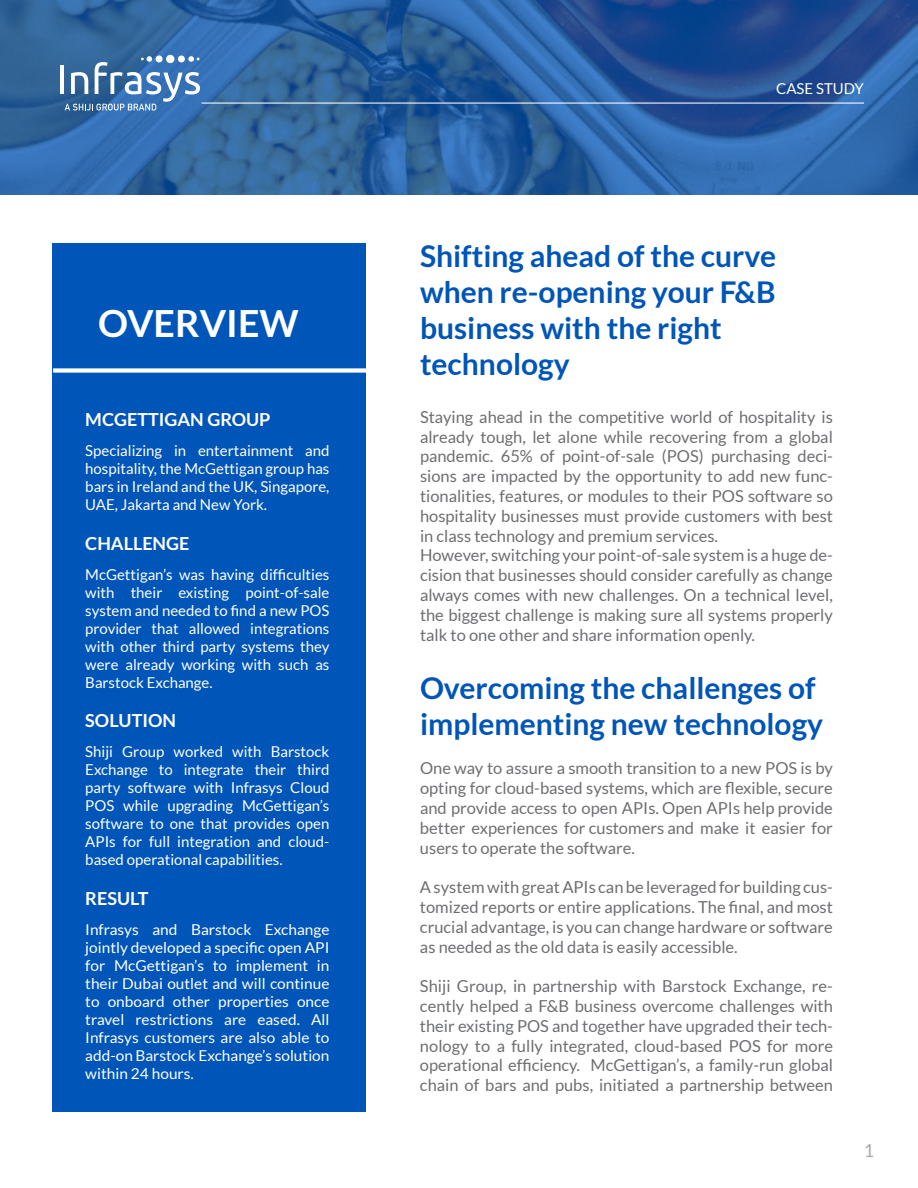
<style>
.page{position:relative;width:918px;height:1188px;background:#fff}
.page>*{position:absolute;margin:0;border:0;box-sizing:border-box;transform-origin:0 0}
.t1{font:700 37.5px "Lato";color:#fff}
.t2{font:700 30px/36px "Lato";color:#0055b8}
.t3{font:700 18px "Lato";color:#fff}
.t4{font:18px "Lato";color:#a7a9ac}
.t5{font:16.5px/19.8px "Lato";color:#6d6e71;text-align:justify}
.t6{font:15px/18px "Lato";color:#fff;text-align:justify}
</style>
<div class="page">
<svg style="left:0;top:0;width:918px;height:195px;background:#2b60a0"></svg>
<hr style="left:60px;top:65px;width:4px;height:29px;background:#fff">
<svg style="left:65px;top:56px;width:135px;height:55px;background:#5d89b9"></svg>
<hr style="left:202px;top:103px;width:662px;height:1px;background:#fff">
<div style="left:52px;top:243px;width:314px;height:869px;background:#0055b8"></div>
<div style="left:53px;top:368px;width:313px;height:5px;background:#fff"></div>
<h1 class="t1" style="left:98px;top:302px;width:202px">OVERVIEW</h1>
<p class="t3" style="left:85px;top:409px;width:187px">MCGETTIGAN GROUP</p>
<p class="t6" style="left:85px;top:442px;width:246px">Specializing in entertainment and hospitality, the McGettigan group has bars in Ireland and the UK, Singapore, UAE, Jakarta and New York.</p>
<p class="t3" style="left:85px;top:533px;width:106px">CHALLENGE</p>
<p class="t6" style="left:85px;top:565px;width:246px">McGettigan’s was having difficulties with their existing point-of-sale system and needed to find a new POS provider that allowed integrations with other third party systems they were already working with such as Barstock Exchange.</p>
<p class="t3" style="left:85px;top:710px;width:92px">SOLUTION</p>
<p class="t6" style="left:85px;top:743px;width:246px">Shiji Group worked with Barstock Exchange to integrate their third party software with Infrasys Cloud POS while upgrading McGettigan’s software to one that provides open APIs for full integration and cloud&shy;based operational capabilities.</p>
<p class="t3" style="left:85px;top:888px;width:65px">RESULT</p>
<p class="t6" style="left:85px;top:920px;width:246px">Infrasys and Barstock Exchange jointly developed a specific open API for McGettigan’s to implement in their Dubai outlet and will continue to onboard other properties once travel restrictions are eased. All Infrasys customers are also able to add-on Barstock Exchange’s solution within 24 hours.</p>
<p class="t6" style="left:776px;top:79px;width:89px">CASE STUDY</p>
<h2 class="t2" style="left:420px;top:238px;width:358px">Shifting ahead of the curve when re-opening your F&amp;B business with the right technology</h2>
<p class="t5" style="left:420px;top:407px;width:415px;text-align:left">Staying ahead in the competitive world of hospitality is already tough, let alone while recovering from a global pandemic. 65% of point-of-sale (POS) purchasing deci&shy;sions are impacted by the opportunity to add new func&shy;tionalities, features, or modules to their POS software so hospitality businesses must provide customers with best in class technology and premium services.<br>However, switching your point-of-sale system is a huge de&shy;cision that businesses should consider carefully as change always comes with new challenges. On a technical level, the biggest challenge is making sure all systems properly talk to one other and share information openly.</p>
<h2 class="t2" style="left:420px;top:670px;width:405px">Overcoming the challenges of implementing new technology</h2>
<p class="t5" style="left:420px;top:758px;width:414px">One way to assure a smooth transition to a new POS is by opting for cloud-based systems, which are flexible, secure and provide access to open APIs. Open APIs help provide better experiences for customers and make it easier for users to operate the software.</p>
<p class="t5" style="left:420px;top:877px;width:414px">A system with great APIs can be leveraged for building cus&shy;tomized reports or entire applications. The final, and most crucial advantage, is you can change hardware or software as needed as the old data is easily accessible.</p>
<p class="t5" style="left:420px;top:976px;width:414px">Shiji Group, in partnership with Barstock Exchange, re&shy;cently helped a F&amp;B business overcome challenges with their existing POS and together have upgraded their tech&shy;nology to a fully integrated, cloud-based POS for more operational efficiency. McGettigan’s, a family-run global chain of bars and pubs, initiated a partnership between</p>
<p class="t4" style="left:864px;top:1141px;width:12px">1</p>
</div>
